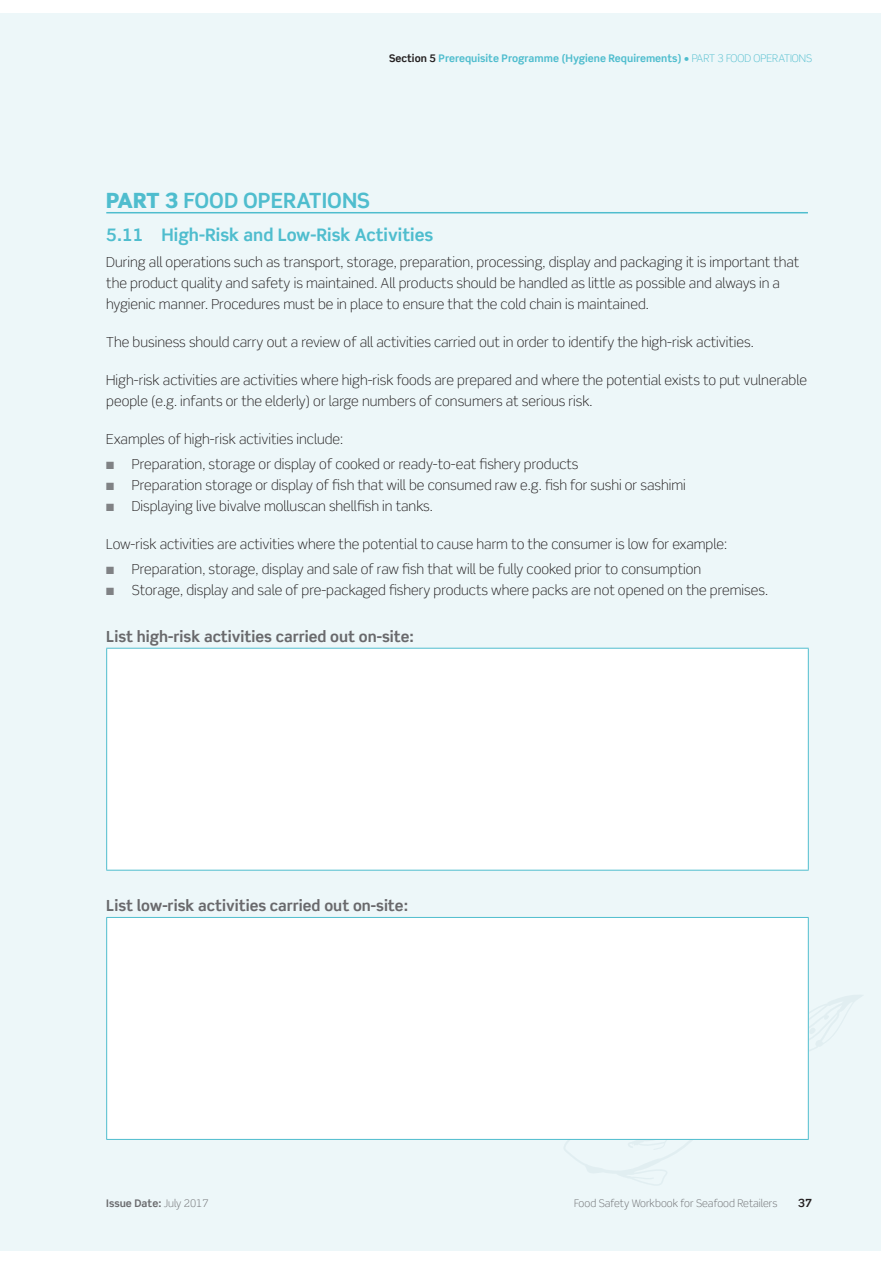
<style>
.page{position:relative;width:893px;height:1263px;background:#fff}
.page>*{position:absolute;margin:0;border:0;box-sizing:border-box;transform-origin:0 0}
.t1{font:700 21px "Scene Pro";color:#4fbdce}
.t2{font:700 17.25px "Scene Pro";color:#4fbdce}
.t3{font:700 15.3px "Scene Pro";color:#69696c}
.t4{font:300 13.8px/21px "Scene Pro";color:#231f20}
.t5{font:700 11.25px "Scene Pro";color:#231f20}
.t6{font:700 10.5px "Scene Pro";color:#4fbdce}
.t7{font:300 10.5px "Scene Pro";color:#6c6d70}
.t8{font:700 10.5px "Scene Pro";color:#6c6d70}
.s1{color:#231f20}
.s2{font-weight:300}
.s3{font-weight:900}
.s4{color:#808285}
</style>
<div class="page">
<div style="left:0;top:13px;width:880px;height:1237px;background:#edf7f9"></div>
<hr style="left:106px;top:212px;width:702px;height:1px;background:#4fbdce">
<div style="left:107px;top:648px;width:701px;height:222px;background:#fff"></div>
<hr style="left:106px;top:648px;width:703px;height:1px;background:#4fbdce">
<hr style="left:106px;top:649px;width:1px;height:221px;background:#4fbdce">
<hr style="left:808px;top:649px;width:1px;height:221px;background:#4fbdce">
<hr style="left:106px;top:870px;width:703px;height:1px;background:#4fbdce">
<div style="left:107px;top:917px;width:701px;height:222px;background:#fff"></div>
<hr style="left:106px;top:917px;width:703px;height:1px;background:#4fbdce">
<hr style="left:106px;top:918px;width:1px;height:221px;background:#4fbdce">
<hr style="left:808px;top:918px;width:1px;height:221px;background:#4fbdce">
<hr style="left:106px;top:1139px;width:703px;height:1px;background:#4fbdce">
<p class="t6" style="left:389px;top:52px;width:425px"><span class="s1">Section 5</span> Prerequisite Programme (Hygiene Requirements) • <span class="s2">PART 3 FOOD OPERATIONS</span></p>
<h1 class="t1" style="left:106px;top:187px;width:265px"><span class="s3">PART 3</span> FOOD OPERATIONS</h1>
<p class="t2" style="left:106px;top:224px;width:329px">5.11 High-Risk and Low-Risk Activities</p>
<p class="t4" style="left:106px;top:251px;width:694px">During all operations such as transport, storage, preparation, processing, display and packaging it is important that the product quality and safety is maintained. All products should be handled as little as possible and always in a hygienic manner. Procedures must be in place to ensure that the cold chain is maintained.</p>
<p class="t4" style="left:106px;top:331px;width:649px">The business should carry out a review of all activities carried out in order to identify the high-risk activities.</p>
<p class="t4" style="left:106px;top:369px;width:702px">High-risk activities are activities where high-risk foods are prepared and where the potential exists to put vulnerable people (e.g. infants or the elderly) or large numbers of consumers at serious risk.</p>
<p class="t4" style="left:106px;top:428px;width:238px">Examples of high-risk activities include:</p>
<p class="t4" style="left:106px;top:454px;width:474px"><span class="s4">■</span> Preparation, storage or display of cooked or ready-to-eat fishery products</p>
<p class="t4" style="left:106px;top:475px;width:581px"><span class="s4">■</span> Preparation storage or display of fish that will be consumed raw e.g. fish for sushi or sashimi</p>
<p class="t4" style="left:106px;top:496px;width:328px"><span class="s4">■</span> Displaying live bivalve molluscan shellfish in tanks.</p>
<p class="t4" style="left:106px;top:534px;width:622px">Low-risk activities are activities where the potential to cause harm to the consumer is low for example:</p>
<p class="t4" style="left:106px;top:559px;width:596px"><span class="s4">■</span> Preparation, storage, display and sale of raw fish that will be fully cooked prior to consumption</p>
<p class="t4" style="left:106px;top:580px;width:663px"><span class="s4">■</span> Storage, display and sale of pre-packaged fishery products where packs are not opened on the premises.</p>
<p class="t3" style="left:106px;top:627px;width:309px">List high-risk activities carried out on-site:</p>
<p class="t3" style="left:106px;top:896px;width:303px">List low-risk activities carried out on-site:</p>
<p class="t8" style="left:106px;top:1197px;width:104px">Issue Date: <span class="s2">July 2017</span></p>
<p class="t7" style="left:574px;top:1197px;width:205px">Food Safety Workbook for Seafood Retailers</p>
<p class="t5" style="left:798px;top:1196px;width:16px">37</p>
</div>
